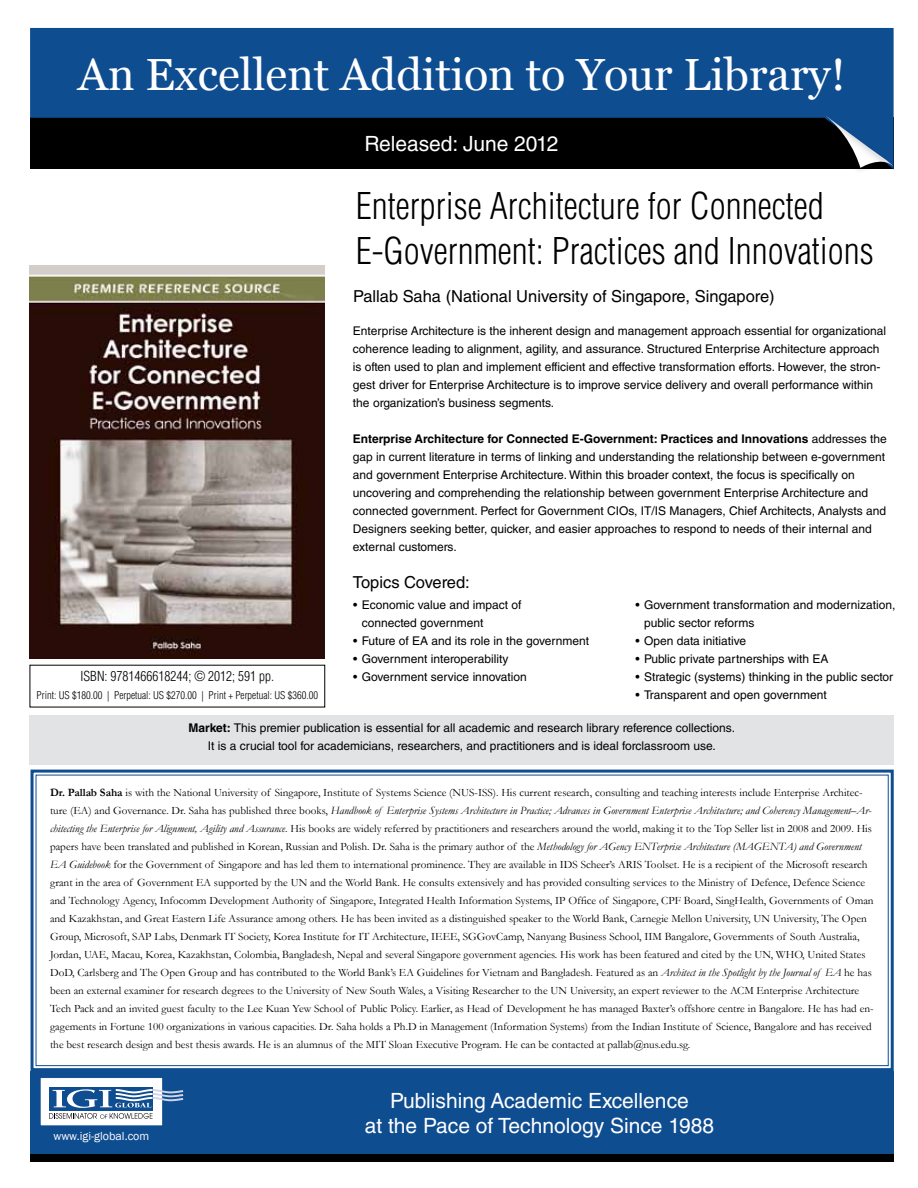
<style>
.page{position:relative;width:918px;height:1188px;background:#fff}
.page>*{position:absolute;margin:0;border:0;box-sizing:border-box;transform-origin:0 0}
.t1{font:45px "Vani";color:#fff}
.t2{font:300 condensed 36px/45px "Helvetica LT Std";color:#000}
.t3{font:21px/25.2px "Helvetica LT Std";color:#fff;text-align:center}
.t4{font:16.5px "Helvetica LT Std";color:#000}
.t5{font:300 condensed 13.5px "Helvetica LT Std";color:#000}
.t6{font:12px/18px "Helvetica LT Std";color:#000}
.t7{font:12px "Franklin Gothic";color:#fff}
.t8{font:11.25px/18px "Garamond";color:#000}
.t9{font:300 condensed 10.5px "Helvetica LT Std";color:#000}
.s1{font-weight:700}
.s2{font-style:italic}
</style>
<div class="page">
<div style="left:30px;top:1071px;width:864px;height:83px;background:#0f4d91"></div>
<div style="left:40px;top:1078px;width:123px;height:48px;background:#fff"></div>
<div style="left:40px;top:1077px;width:123px;height:49px;border:1px solid #0e4d90"></div>
<div style="left:49px;top:1087px;width:103px;height:23px;background:#0e4d90"></div>
<svg style="left:49px;top:1089px;width:134px;height:30px"></svg>
<svg style="left:30px;top:28px;width:864px;height:141px;background:#09325f"></svg>
<div style="left:816px;top:111px;width:78px;height:63px;background:#000;opacity:.2"></div>
<svg style="left:824px;top:115px;width:69px;height:53px;background:#2f4d6d"></svg>
<svg style="left:30px;top:769px;width:864px;height:302px"></svg>
<div style="left:29px;top:715px;width:865px;height:50px;background:#e2e3e4"></div>
<img style="left:29px;top:266px;width:296px;height:392px">
<div style="left:30px;top:1154px;width:864px;height:8px;background:#000"></div>
<h1 class="t1" style="left:78px;top:48px;width:769px">An Excellent Addition to Your Library!</h1>
<h3 class="t3" style="left:364px;top:131px;width:196px">Released: June 2012</h3>
<p class="t5" style="left:81px;top:667px;width:195px">ISBN: 9781466618244; © 2012; 591 pp.</p>
<p class="t9" style="left:37px;top:688px;width:283px">Print: US $180.00 | Perpetual: US $270.00 | Print + Perpetual: US $360.00</p>
<h2 class="t2" style="left:356px;top:183px;width:519px">Enterprise Architecture for Connected<br>E-Government: Practices and Innovations</h2>
<h3 class="t4" style="left:353px;top:286px;width:423px">Pallab Saha (National University of Singapore, Singapore)</h3>
<p class="t6" style="left:353px;top:322px;width:535px">Enterprise Architecture is the inherent design and management approach essential for organizational coherence leading to alignment, agility, and assurance. Structured Enterprise Architecture approach is often used to plan and implement efficient and effective transformation efforts. However, the stron&shy;gest driver for Enterprise Architecture is to improve service delivery and overall performance within the organization’s business segments.</p>
<p class="t6" style="left:353px;top:430px;width:535px"><span class="s1">Enterprise Architecture for Connected E-Government: Practices and Innovations</span> addresses the gap in current literature in terms of linking and understanding the relationship between e-government and government Enterprise Architecture. Within this broader context, the focus is specifically on uncovering and comprehending the relationship between government Enterprise Architecture and connected government. Perfect for Government CIOs, IT/IS Managers, Chief Architects, Analysts and Designers seeking better, quicker, and easier approaches to respond to needs of their internal and external customers.</p>
<h3 class="t4" style="left:353px;top:572px;width:118px">Topics Covered:</h3>
<p class="t6" style="left:362px;top:596px;width:161px;text-indent:-9px">• Economic value and impact of connected government</p>
<p class="t6" style="left:353px;top:632px;width:238px">• Future of EA and its role in the government</p>
<p class="t6" style="left:353px;top:650px;width:157px">• Government interoperability</p>
<p class="t6" style="left:353px;top:668px;width:175px">• Government service innovation</p>
<p class="t6" style="left:644px;top:596px;width:253px;text-indent:-9px">• Government transformation and modernization, public sector reforms</p>
<p class="t6" style="left:635px;top:632px;width:112px">• Open data initiative</p>
<p class="t6" style="left:635px;top:650px;width:195px">• Public private partnerships with EA</p>
<p class="t6" style="left:635px;top:668px;width:259px">• Strategic (systems) thinking in the public sector</p>
<p class="t6" style="left:635px;top:686px;width:193px">• Transparent and open government</p>
<p class="t6" style="left:189px;top:719px;width:548px;text-align:center"><span class="s1">Market:</span> This premier publication is essential for all academic and research library reference collections.<br>It is a crucial tool for academicians, researchers, and practitioners and is ideal forclassroom use.</p>
<p class="t8" style="left:50px;top:784px;width:825px"><span class="s1">Dr. Pallab Saha</span> is with the National University of Singapore, Institute of Systems Science (NUS-ISS). His current research, consulting and teaching interests include Enterprise Architec&shy;ture (EA) and Governance. Dr. Saha has published three books, <span class="s2">Handbook of Enterprise Systems Architecture in Practice; Advances in Government Enterprise Architecture; and Coherency Management–Ar&shy;chitecting the Enterprise for Alignment, Agility and Assurance</span>. His books are widely referred by practitioners and researchers around the world, making it to the Top Seller list in 2008 and 2009. His papers have been translated and published in Korean, Russian and Polish. Dr. Saha is the primary author of the <span class="s2">Methodology for AGency ENTerprise Architecture (MAGENTA) and Government EA Guidebook</span> for the Government of Singapore and has led them to international prominence. They are available in IDS Scheer’s ARIS Toolset. He is a recipient of the Microsoft research grant in the area of Government EA supported by the UN and the World Bank. He consults extensively and has provided consulting services to the Ministry of Defence, Defence Science and Technology Agency, Infocomm Development Authority of Singapore, Integrated Health Information Systems, IP Office of Singapore, CPF Board, SingHealth, Governments of Oman and Kazakhstan, and Great Eastern Life Assurance among others. He has been invited as a distinguished speaker to the World Bank, Carnegie Mellon University, UN University, The Open Group, Microsoft, SAP Labs, Denmark IT Society, Korea Institute for IT Architecture, IEEE, SGGovCamp, Nanyang Business School, IIM Bangalore, Governments of South Australia, Jordan, UAE, Macau, Korea, Kazakhstan, Colombia, Bangladesh, Nepal and several Singapore government agencies. His work has been featured and cited by the UN, WHO, United States DoD, Carlsberg and The Open Group and has contributed to the World Bank’s EA Guidelines for Vietnam and Bangladesh. Featured as an <span class="s2">Architect in the Spotlight by the Journal of EA</span> he has been an external examiner for research degrees to the University of New South Wales, a Visiting Researcher to the UN University, an expert reviewer to the ACM Enterprise Architecture Tech Pack and an invited guest faculty to the Lee Kuan Yew School of Public Policy. Earlier, as Head of Development he has managed Baxter’s offshore centre in Bangalore. He has had en&shy;gagements in Fortune 100 organizations in various capacities. Dr. Saha holds a Ph.D in Management (Information Systems) from the Indian Institute of Science, Bangalore and has received the best research design and best thesis awards. He is an alumnus of the MIT Sloan Executive Program. He can be contacted at pallab@nus.edu.sg.</p>
<p class="t7" style="left:53px;top:1128px;width:97px">www.igi-global.com</p>
<h3 class="t3" style="left:365px;top:1088px;width:351px">Publishing Academic Excellence<br>at the Pace of Technology Since 1988</h3>
</div>
